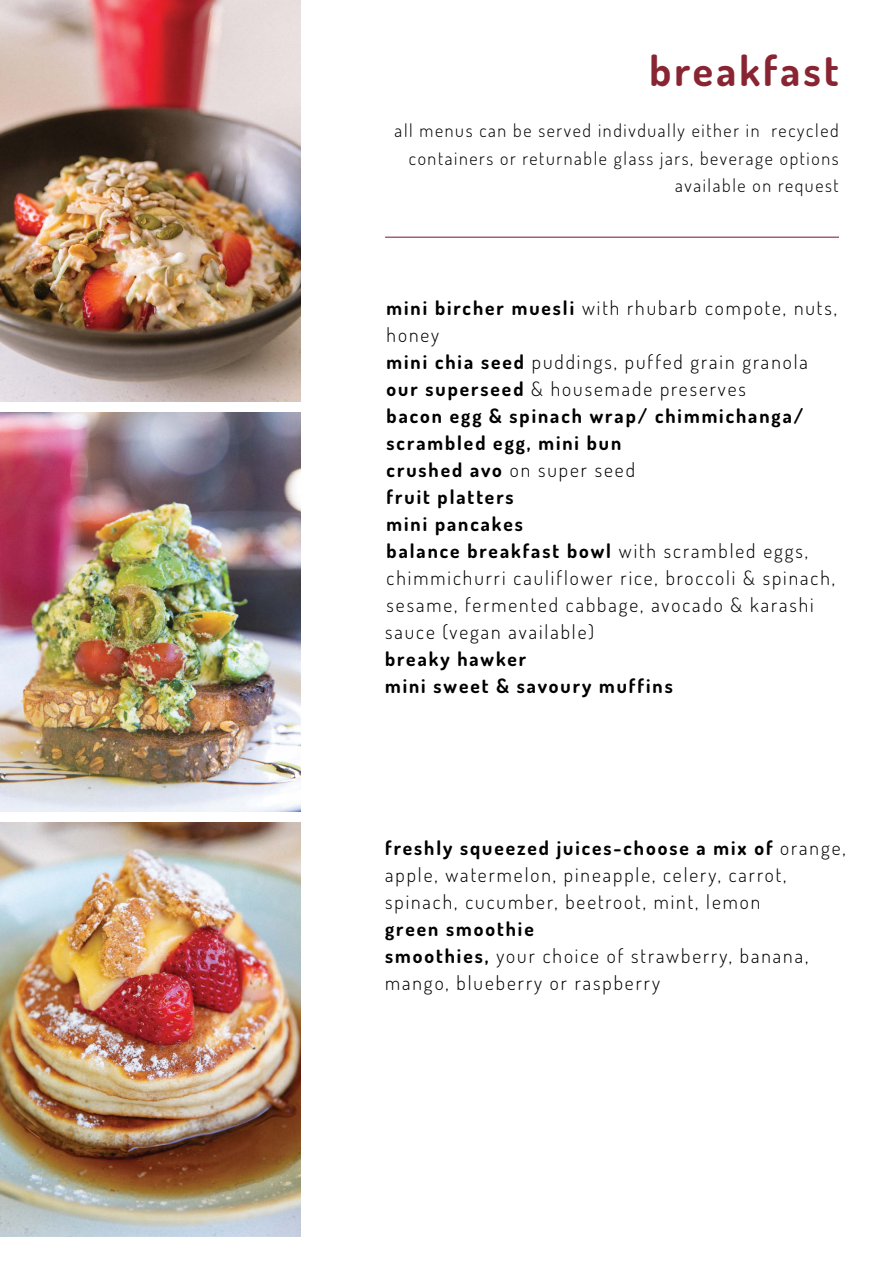
<style>
.page{position:relative;width:893px;height:1263px;background:#fff}
.page>*{position:absolute;margin:0;border:0;box-sizing:border-box;transform-origin:0 0}
.t1{font:700 42px "Dosis";letter-spacing:.075em;color:#892532}
.t2{font:300 19.5px/27px "Dosis";letter-spacing:.1em;color:#000}
.t3{font:700 19.5px/27px "Dosis";letter-spacing:.1em;color:#000}
.t4{font:300 18px/27.6px "Dosis";letter-spacing:.09em;color:#000;text-align:right}
.s1{font-weight:700}
</style>
<div class="page">
<img style="left:0;top:0;width:301px;height:402px">
<img style="left:0;top:412px;width:301px;height:399px">
<img style="left:0;top:822px;width:301px;height:415px">
<hr style="left:385px;top:237px;width:454px;height:1px;background:#7e102a">
<h1 class="t1" style="left:649px;top:43px;width:191px">breakfast</h1>
<p class="t4" style="left:395px;top:116px;width:445px">all menus can be served indivdually either in recycled containers or returnable glass jars, beverage options available on request</p>
<p class="t2" style="left:385px;top:294px;width:453px"><span class="s1">mini bircher muesli</span> with rhubarb compote, nuts, honey<br><span class="s1">mini chia seed</span> puddings, puffed grain granola <span class="s1">our superseed</span> &amp; housemade preserves<br><span class="s1">bacon egg &amp; spinach wrap/ chimmichanga/ scrambled egg, mini bun<br>crushed avo</span> on super seed<br><span class="s1">fruit platters<br>mini pancakes<br>balance breakfast bowl</span> with scrambled eggs, chimmichurri cauliflower rice, broccoli &amp; spinach, sesame, fermented cabbage, avocado &amp; karashi sauce (vegan available)</p>
<p class="t3" style="left:385px;top:645px;width:289px">breaky hawker<br>mini sweet &amp; savoury muffins</p>
<p class="t2" style="left:385px;top:834px;width:462px"><span class="s1">freshly squeezed juices-choose a mix of</span> orange, apple, watermelon, pineapple, celery, carrot, spinach, cucumber, beetroot, mint, lemon</p>
<p class="t2" style="left:385px;top:915px;width:425px"><span class="s1">green smoothie<br>smoothies,</span> your choice of strawberry, banana, mango, blueberry or raspberry</p>
</div>
